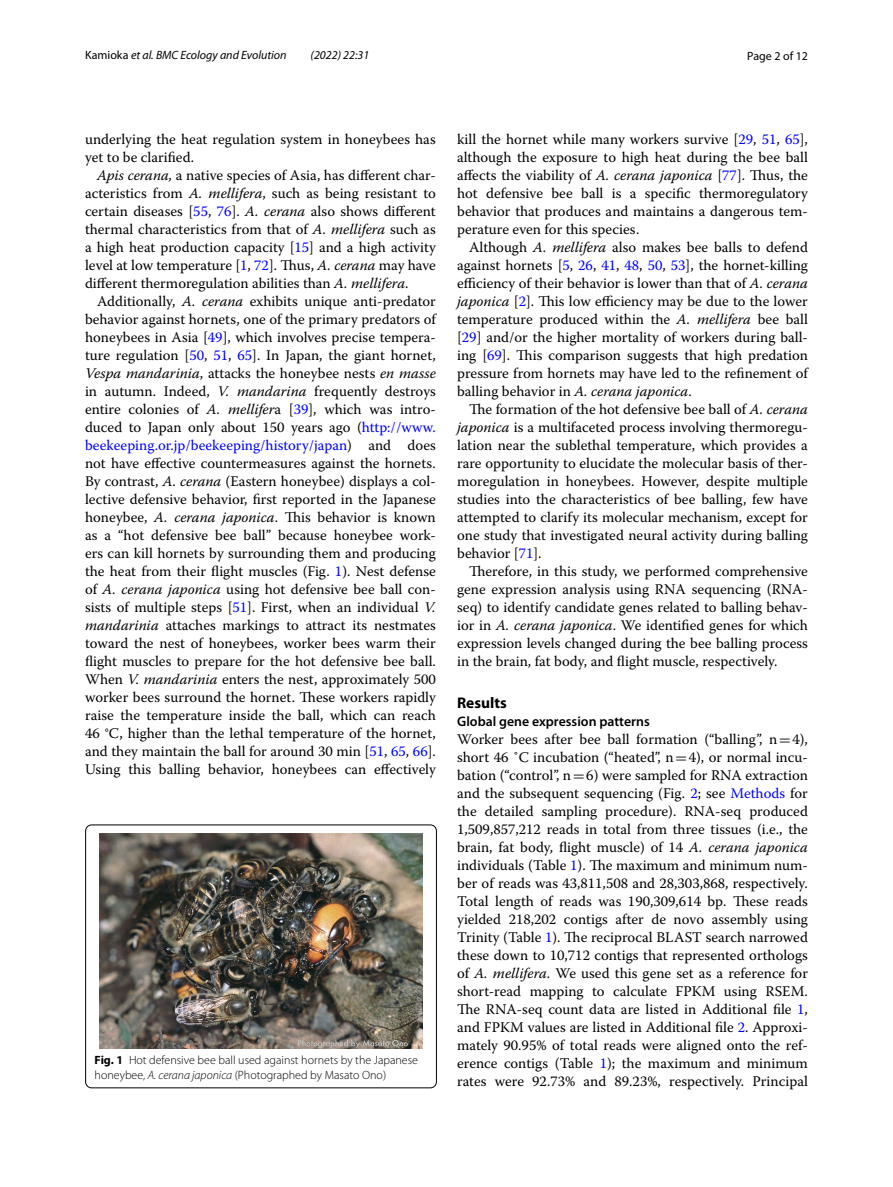
<style>
.page{position:relative;width:893px;height:1187px;background:#fff}
.page>*{position:absolute;margin:0;border:0;box-sizing:border-box;transform-origin:0 0}
.t1{font:700 15.45px "Myriad Pro";color:#000}
.t2{font:14.7px/18px "Warnock Pro";color:#000;text-align:justify}
.t3{font:600 13.8px "Myriad Pro";color:#000}
.t4{font:300 12px/15px "Myriad Pro";color:#000}
.t5{font:italic 12px "Myriad Pro";color:#000}
.t6{font:12px "Myriad Pro";color:#000}
.s1{font-style:normal}
.s2{font-style:italic}
.s3{color:#00f}
.s4{font-weight:700}
.s5{font-family:"MTSY"}
</style>
<div class="page">
<img style="left:99px;top:833px;width:324px;height:215px">
<div style="left:85px;top:824px;width:352px;height:263px;border:1px solid #000;border-radius:6px"></div>
<p class="t5" style="left:85px;top:48px;width:203px"><span class="s1">Kamioka</span> et al. BMC Ecology and Evolution</p>
<p class="t5" style="left:311px;top:48px;width:60px">(2022) 22:31</p>
<p class="t6" style="left:747px;top:48px;width:62px">Page 2 of 12</p>
<p class="t2" style="left:85px;top:130px;width:352px">underlying the heat regulation system in honeybees has yet to be clarified.</p>
<p class="t2" style="left:85px;top:166px;width:352px;text-indent:12px"><span class="s2">Apis cerana,</span> a native species of Asia, has different char&shy;acteristics from <span class="s2">A. mellifera</span>, such as being resistant to certain diseases [<span class="s3">55</span>, <span class="s3">76</span>]. <span class="s2">A. cerana</span> also shows different thermal characteristics from that of <span class="s2">A. mellifera</span> such as a high heat production capacity [<span class="s3">15</span>] and a high activity level at low temperature [<span class="s3">1</span>, <span class="s3">72</span>]. Thus, <span class="s2">A. cerana</span> may have different thermoregulation abilities than <span class="s2">A. mellifera</span>.</p>
<p class="t2" style="left:85px;top:292px;width:352px;text-indent:12px">Additionally, <span class="s2">A. cerana</span> exhibits unique anti-predator behavior against hornets, one of the primary predators of honeybees in Asia [<span class="s3">49</span>], which involves precise tempera&shy;ture regulation [<span class="s3">50</span>, <span class="s3">51</span>, <span class="s3">65</span>]. In Japan, the giant hornet, <span class="s2">Vespa mandarinia</span>, attacks the honeybee nests <span class="s2">en masse </span>in autumn. Indeed, <span class="s2">V. mandarina</span> frequently destroys entire colonies of <span class="s2">A. mellifer</span>a [<span class="s3">39</span>], which was intro&shy;duced to Japan only about 150 years ago (<span class="s3">http://www. beekeeping.or.jp/beekeeping/history/japan</span>) and does not have effective countermeasures against the hornets.<br>By contrast, <span class="s2">A. cerana</span> (Eastern honeybee) displays a col&shy;lective defensive behavior, first reported in the Japanese honeybee, <span class="s2">A. cerana japonica</span>. This behavior is known as a “hot defensive bee ball” because honeybee work&shy;ers can kill hornets by surrounding them and producing the heat from their flight muscles (Fig. <span class="s3">1</span>). Nest defense of <span class="s2">A. cerana japonica</span> using hot defensive bee ball con&shy;sists of multiple steps [<span class="s3">51</span>]. First, when an individual <span class="s2">V. mandarinia</span> attaches markings to attract its nestmates toward the nest of honeybees, worker bees warm their flight muscles to prepare for the hot defensive bee ball.<br>When <span class="s2">V. mandarinia</span> enters the nest, approximately 500 worker bees surround the hornet. These workers rapidly raise the temperature inside the ball, which can reach 46 °C, higher than the lethal temperature of the hornet, and they maintain the ball for around 30 min [<span class="s3">51</span>, <span class="s3">65</span>, <span class="s3">66</span>].<br>Using this balling behavior, honeybees can effectively</p>
<p class="t4" style="left:95px;top:1052px;width:325px"><span class="s4">Fig. 1</span> Hot defensive bee ball used against hornets by the Japanese honeybee, <span class="s2">A. cerana japonica</span> (Photographed by Masato Ono)</p>
<p class="t2" style="left:457px;top:130px;width:352px">kill the hornet while many workers survive [<span class="s3">29</span>, <span class="s3">51</span>, <span class="s3">65</span>], although the exposure to high heat during the bee ball affects the viability of <span class="s2">A. cerana japonica</span> [<span class="s3">77</span>]. Thus, the hot defensive bee ball is a specific thermoregulatory behavior that produces and maintains a dangerous tem&shy;perature even for this species.</p>
<p class="t2" style="left:457px;top:238px;width:352px;text-indent:12px">Although <span class="s2">A. mellifera</span> also makes bee balls to defend against hornets [<span class="s3">5</span>, <span class="s3">26</span>, <span class="s3">41</span>, <span class="s3">48</span>, <span class="s3">50</span>, <span class="s3">53</span>], the hornet-killing efficiency of their behavior is lower than that of <span class="s2">A. cerana japonica</span> [<span class="s3">2</span>]. This low efficiency may be due to the lower temperature produced within the <span class="s2">A. mellifera</span> bee ball [<span class="s3">29</span>] and/or the higher mortality of workers during ball&shy;ing [<span class="s3">69</span>]. This comparison suggests that high predation pressure from hornets may have led to the refinement of balling behavior in <span class="s2">A. cerana japonica</span>.</p>
<p class="t2" style="left:457px;top:400px;width:352px;text-indent:12px">The formation of the hot defensive bee ball of <span class="s2">A. cerana japonica</span> is a multifaceted process involving thermoregu&shy;lation near the sublethal temperature, which provides a rare opportunity to elucidate the molecular basis of ther&shy;moregulation in honeybees. However, despite multiple studies into the characteristics of bee balling, few have attempted to clarify its molecular mechanism, except for one study that investigated neural activity during balling behavior [<span class="s3">71</span>].</p>
<p class="t2" style="left:457px;top:562px;width:352px;text-indent:12px">Therefore, in this study, we performed comprehensive gene expression analysis using RNA sequencing (RNA&shy;seq) to identify candidate genes related to balling behav&shy;ior in <span class="s2">A. cerana japonica</span>. We identified genes for which expression levels changed during the bee balling process in the brain, fat body, and flight muscle, respectively.</p>
<p class="t1" style="left:457px;top:692px;width:51px">Results</p>
<p class="t3" style="left:457px;top:712px;width:194px">Global gene expression patterns</p>
<p class="t2" style="left:457px;top:729px;width:352px">Worker bees after bee ball formation (“balling”, n<span class="s5">=</span>4), short 46 ˚C incubation (“heated”, n<span class="s5">=</span>4), or normal incu&shy;bation (“control”, n<span class="s5">=</span>6) were sampled for RNA extraction and the subsequent sequencing (Fig. <span class="s3">2</span>; see <span class="s3">Methods</span> for the detailed sampling procedure). RNA-seq produced 1,509,857,212 reads in total from three tissues (i.e., the brain, fat body, flight muscle) of 14 <span class="s2">A. cerana japonica </span>individuals (Table <span class="s3">1</span>). The maximum and minimum num&shy;ber of reads was 43,811,508 and 28,303,868, respectively.<br>Total length of reads was 190,309,614 bp. These reads yielded 218,202 contigs after de novo assembly using Trinity (Table <span class="s3">1</span>). The reciprocal BLAST search narrowed these down to 10,712 contigs that represented orthologs of <span class="s2">A. mellifera</span>. We used this gene set as a reference for short-read mapping to calculate FPKM using RSEM.<br>The RNA-seq count data are listed in Additional file <span class="s3">1</span>, and FPKM values are listed in Additional file <span class="s3">2</span>. Approxi&shy;mately 90.95% of total reads were aligned onto the ref&shy;erence contigs (Table <span class="s3">1</span>); the maximum and minimum rates were 92.73% and 89.23%, respectively. Principal</p>
</div>
